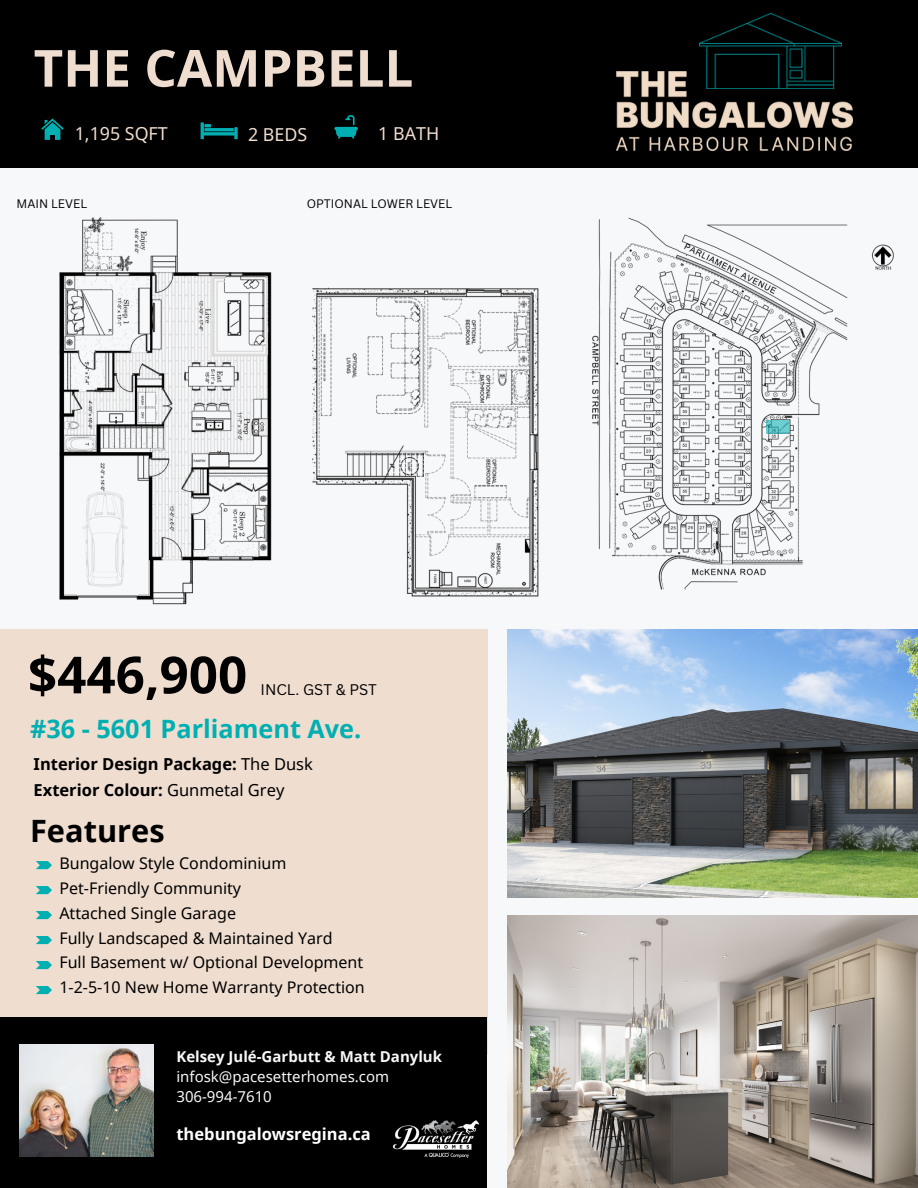
<style>
.page{position:relative;width:918px;height:1188px;background:#f7f8fa}
.page>*{position:absolute;margin:0;border:0;box-sizing:border-box;transform-origin:0 0}
.t1{font:700 51.15px "Noto Sans";color:#efddcf}
.t2{font:700 51.15px "Noto Sans";color:#000}
.t3{font:700 30.75px "Noto Sans";color:#000}
.t4{font:700 25.2px "Noto Sans";color:#00afb2}
.t5{font:17.85px "Noto Sans";color:#efddcf}
.t6{font:700 16.5px/25.8px "Noto Sans";color:#000}
.t7{font:700 16.5px "Noto Sans";color:#fff}
.t8{font:16.05px/24.8px "Noto Sans";color:#000}
.t9{font:15px/20.2px "Noto Sans";color:#f7f8fa}
.t10{font:700 15px "Noto Sans";color:#f7f8fa}
.t11{font:15px "Canva Sans";color:#000}
.t12{font:12px "Canva Sans";color:#000}
.s1{font-weight:400}
</style>
<div class="page">
<div style="left:0;top:0;width:918px;height:167px;background:#000"></div>
<div style="left:0;top:630px;width:487px;height:424px;background:#efddcf"></div>
<div style="left:0;top:1018px;width:487px;height:170px;background:#000"></div>
<img style="left:507px;top:915px;width:411px;height:272px">
<img style="left:507px;top:630px;width:411px;height:267px">
<img style="left:616px;top:72px;width:236px;height:79px">
<img style="left:699px;top:14px;width:142px;height:74px">
<svg style="left:36px;top:886px;width:16px;height:8px"></svg>
<svg style="left:36px;top:911px;width:16px;height:8px"></svg>
<svg style="left:36px;top:936px;width:16px;height:8px"></svg>
<svg style="left:36px;top:961px;width:16px;height:8px"></svg>
<svg style="left:41px;top:119px;width:23px;height:21px"></svg>
<svg style="left:201px;top:122px;width:37px;height:17px"></svg>
<svg style="left:334px;top:115px;width:24px;height:24px"></svg>
<svg style="left:36px;top:986px;width:16px;height:8px"></svg>
<img style="left:393px;top:1121px;width:86px;height:37px">
<svg style="left:36px;top:861px;width:16px;height:8px"></svg>
<img style="left:20px;top:1044px;width:134px;height:113px">
<img style="left:513px;top:167px;width:388px;height:423px">
<svg style="left:789px;top:420px;width:1px;height:14px"></svg>
<svg style="left:767px;top:420px;width:22px;height:14px"></svg>
<img style="left:55px;top:167px;width:223px;height:438px">
<img style="left:312px;top:252px;width:237px;height:345px">
<h1 class="t1" style="left:34px;top:32px;width:381px">THE CAMPBELL</h1>
<p class="t5" style="left:75px;top:121px;width:95px">1,195 SQFT</p>
<p class="t5" style="left:248px;top:122px;width:61px">2 BEDS</p>
<p class="t5" style="left:378px;top:121px;width:62px">1 BATH</p>
<p class="t12" style="left:17px;top:195px;width:72px">MAIN LEVEL</p>
<p class="t12" style="left:307px;top:195px;width:147px">OPTIONAL LOWER LEVEL</p>
<h1 class="t2" style="left:28px;top:639px;width:221px">$446,900</h1>
<p class="t11" style="left:261px;top:679px;width:118px">INCL. GST &amp; PST</p>
<h3 class="t4" style="left:30px;top:711px;width:333px">#36 - 5601 Parliament Ave.</h3>
<p class="t6" style="left:34px;top:751px;width:281px">Interior Design Package: <span class="s1">The Dusk<br></span>Exterior Colour: <span class="s1">Gunmetal Grey</span></p>
<h2 class="t3" style="left:30px;top:809px;width:136px">Features</h2>
<p class="t8" style="left:59px;top:851px;width:307px">Bungalow Style Condominium<br>Pet-Friendly Community<br>Attached Single Garage<br>Fully Landscaped &amp; Maintained Yard<br>Full Basement w/ Optional Development<br>1-2-5-10 New Home Warranty Protection</p>
<p class="t10" style="left:176px;top:1046px;width:267px">Kelsey Julé-Garbutt &amp; Matt Danyluk</p>
<p class="t9" style="left:176px;top:1066px;width:214px">infosk@pacesetterhomes.com<br>306-994-7610</p>
<p class="t7" style="left:177px;top:1123px;width:196px">thebungalowsregina.ca</p>
</div>
